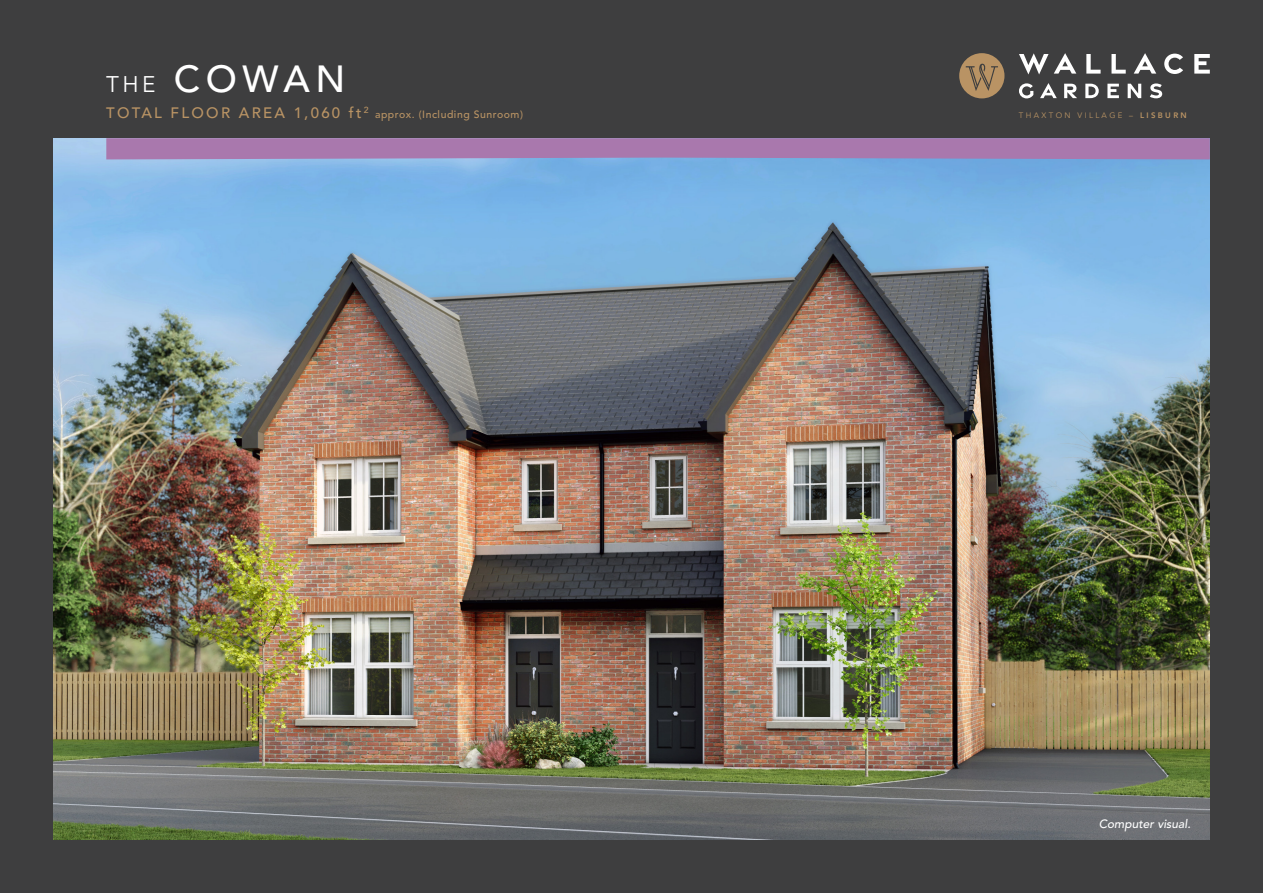
<style>
.page{position:relative;width:1263px;height:893px;background:#3e3e3f}
.page>*{position:absolute;margin:0;border:0;box-sizing:border-box;transform-origin:0 0}
.t1{font:500 37.5px "Avenir LT Std";letter-spacing:.15em;color:#fff}
.t2{font:500 15px "Avenir LT Std";letter-spacing:.15em;color:#b99364}
.t3{font:italic 500 12px "Avenir LT Std";color:#fff}
.t4{font:500 10.5px "Avenir LT Std";letter-spacing:.05em;color:#b99364}
.t5{font:7.8px "Avenir LT Std";letter-spacing:.3em;color:#b99364}
.s1{font-weight:400;font-size:22.5px}
.s2{font-weight:800}
</style>
<div class="page">
<img style="left:53px;top:138px;width:1157px;height:702px">
<svg style="left:106px;top:138px;width:1104px;height:21px"></svg>
<svg style="left:1019px;top:53px;width:29px;height:21px"></svg>
<svg style="left:1054px;top:53px;width:22px;height:21px"></svg>
<svg style="left:1086px;top:54px;width:14px;height:20px"></svg>
<svg style="left:1111px;top:54px;width:15px;height:20px"></svg>
<svg style="left:1134px;top:53px;width:22px;height:21px"></svg>
<svg style="left:1164px;top:54px;width:19px;height:20px"></svg>
<svg style="left:1194px;top:54px;width:16px;height:20px"></svg>
<svg style="left:1019px;top:83px;width:14px;height:15px"></svg>
<svg style="left:1040px;top:83px;width:17px;height:15px"></svg>
<svg style="left:1064px;top:84px;width:13px;height:14px"></svg>
<svg style="left:1085px;top:84px;width:14px;height:14px"></svg>
<svg style="left:1107px;top:84px;width:12px;height:14px"></svg>
<svg style="left:1128px;top:84px;width:13px;height:14px"></svg>
<svg style="left:1150px;top:83px;width:12px;height:15px"></svg>
<svg style="left:959px;top:53px;width:45px;height:45px"></svg>
<p class="t1" style="left:106px;top:57px;width:240px"><span class="s1">THE</span> COWAN</p>
<p class="t2" style="left:106px;top:104px;width:264px">TOTAL FLOOR AREA 1,060 ft<sup>2</sup></p>
<p class="t4" style="left:375px;top:108px;width:149px">approx. (Including Sunroom)</p>
<p class="t5" style="left:1019px;top:110px;width:169px">THAXTON VILLAGE – <span class="s2">LISBURN</span></p>
<p class="t3" style="left:1099px;top:816px;width:94px">Computer visual.</p>
</div>
